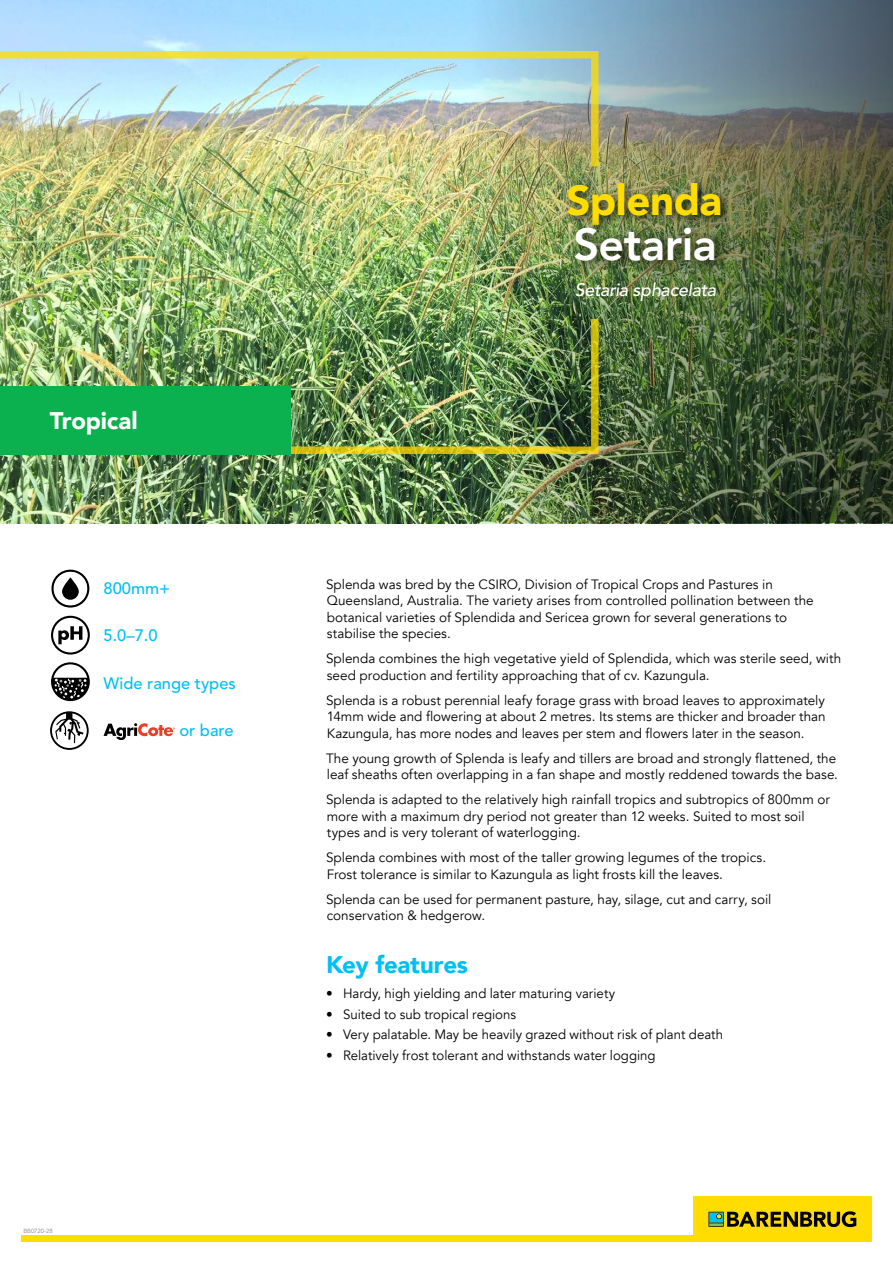
<style>
.page{position:relative;width:893px;height:1263px;background:#fff}
.page>*{position:absolute;margin:0;border:0;box-sizing:border-box;transform-origin:0 0}
.t1{font:800 45px "Avenir";letter-spacing:-.015em;color:#fff}
.t2{font:900 42px "Avenir";letter-spacing:-.01em;color:#fd0}
.t3{font:900 24px "Avenir";letter-spacing:-.01em;color:#00c0f3}
.t4{font:900 24px "Avenir";letter-spacing:-.01em;color:#fff}
.t5{font:italic 500 18px "Avenir LT Std";letter-spacing:-.015em;color:#fff}
.t6{font:500 16.5px "Avenir LT Std";color:#00c0f3}
.t7{font:13.5px/16.5px "Avenir";color:#000}
.t8{font:6px "Avenir LT Std";letter-spacing:-.01em;color:#808285}
</style>
<div class="page">
<img style="left:0;top:0;width:392px;height:523px">
<img style="left:392px;top:0;width:501px;height:523px">
<img style="left:0;top:317px;width:600px;height:138px">
<img style="left:0;top:50px;width:600px;height:118px">
<div style="left:563px;top:178px;width:169px;height:58px;background:#000;opacity:.75"></div>
<svg style="left:52px;top:617px;width:36px;height:36px"></svg>
<div style="left:51px;top:616px;width:39px;height:38px;border:2px solid #000;border-radius:50%"></div>
<svg style="left:58px;top:626px;width:24px;height:18px"></svg>
<div style="left:52px;top:570px;width:37px;height:37px;border:1px solid #000;border-radius:50%"></div>
<div style="left:51px;top:570px;width:38px;height:37px;border:2px solid #000;border-radius:50%"></div>
<svg style="left:62px;top:577px;width:17px;height:23px"></svg>
<svg style="left:52px;top:663px;width:37px;height:37px"></svg>
<div style="left:51px;top:662px;width:39px;height:39px;border:2px solid #000;border-radius:50%"></div>
<svg style="left:52px;top:678px;width:37px;height:22px"></svg>
<svg style="left:104px;top:723px;width:71px;height:17px"></svg>
<div style="left:565px;top:217px;width:167px;height:60px;background:#000;opacity:.75"></div>
<svg style="left:51px;top:712px;width:37px;height:37px"></svg>
<div style="left:50px;top:711px;width:39px;height:39px;border:2px solid #000;border-radius:50%"></div>
<svg style="left:55px;top:713px;width:29px;height:30px"></svg>
<div style="left:0;top:386px;width:291px;height:68px;background:#0bb14e"></div>
<div style="left:21px;top:1235px;width:851px;height:7px;background:#fd0"></div>
<div style="left:693px;top:1197px;width:179px;height:45px;background:#fd0"></div>
<svg style="left:708px;top:1211px;width:148px;height:16px"></svg>
<h3 class="t4" style="left:50px;top:400px;width:89px">Tropical</h3>
<p class="t6" style="left:104px;top:578px;width:68px">800mm+</p>
<p class="t6" style="left:104px;top:626px;width:56px">5.0–7.0</p>
<p class="t6" style="left:104px;top:673px;width:134px">Wide range types</p>
<p class="t6" style="left:179px;top:721px;width:56px">or bare</p>
<p class="t8" style="left:23px;top:1228px;width:31px">BB0720-28</p>
<h2 class="t2" style="left:566px;top:164px;width:157px">Splenda</h2>
<h1 class="t1" style="left:573px;top:209px;width:145px">Setaria</h1>
<h3 class="t5" style="left:575px;top:280px;width:143px">Setaria sphacelata</h3>
<p class="t7" style="left:326px;top:576px;width:489px">Splenda was bred by the CSIRO, Division of Tropical Crops and Pastures in Queensland, Australia. The variety arises from controlled pollination between the botanical varieties of Splendida and Sericea grown for several generations to stabilise the species.</p>
<p class="t7" style="left:326px;top:650px;width:517px">Splenda combines the high vegetative yield of Splendida, which was sterile seed, with seed production and fertility approaching that of cv. Kazungula.</p>
<p class="t7" style="left:326px;top:692px;width:501px;text-align:justify">Splenda is a robust perennial leafy forage grass with broad leaves to approximately 14mm wide and flowering at about 2 metres. Its stems are thicker and broader than Kazungula, has more nodes and leaves per stem and flowers later in the season.</p>
<p class="t7" style="left:326px;top:750px;width:513px">The young growth of Splenda is leafy and tillers are broad and strongly flattened, the leaf sheaths often overlapping in a fan shape and mostly reddened towards the base.</p>
<p class="t7" style="left:326px;top:791px;width:505px">Splenda is adapted to the relatively high rainfall tropics and subtropics of 800mm or more with a maximum dry period not greater than 12 weeks. Suited to most soil types and is very tolerant of waterlogging.</p>
<p class="t7" style="left:326px;top:849px;width:442px">Splenda combines with most of the taller growing legumes of the tropics.<br>Frost tolerance is similar to Kazungula as light frosts kill the leaves.</p>
<p class="t7" style="left:326px;top:891px;width:447px">Splenda can be used for permanent pasture, hay, silage, cut and carry, soil conservation &amp; hedgerow.</p>
<h3 class="t3" style="left:326px;top:944px;width:143px">Key features</h3>
<p class="t7" style="left:326px;top:985px;width:291px">• Hardy, high yielding and later maturing variety</p>
<p class="t7" style="left:326px;top:1006px;width:192px">• Suited to sub tropical regions</p>
<p class="t7" style="left:326px;top:1027px;width:399px">• Very palatable. May be heavily grazed without risk of plant death</p>
<p class="t7" style="left:326px;top:1047px;width:331px">• Relatively frost tolerant and withstands water logging</p>
</div>
